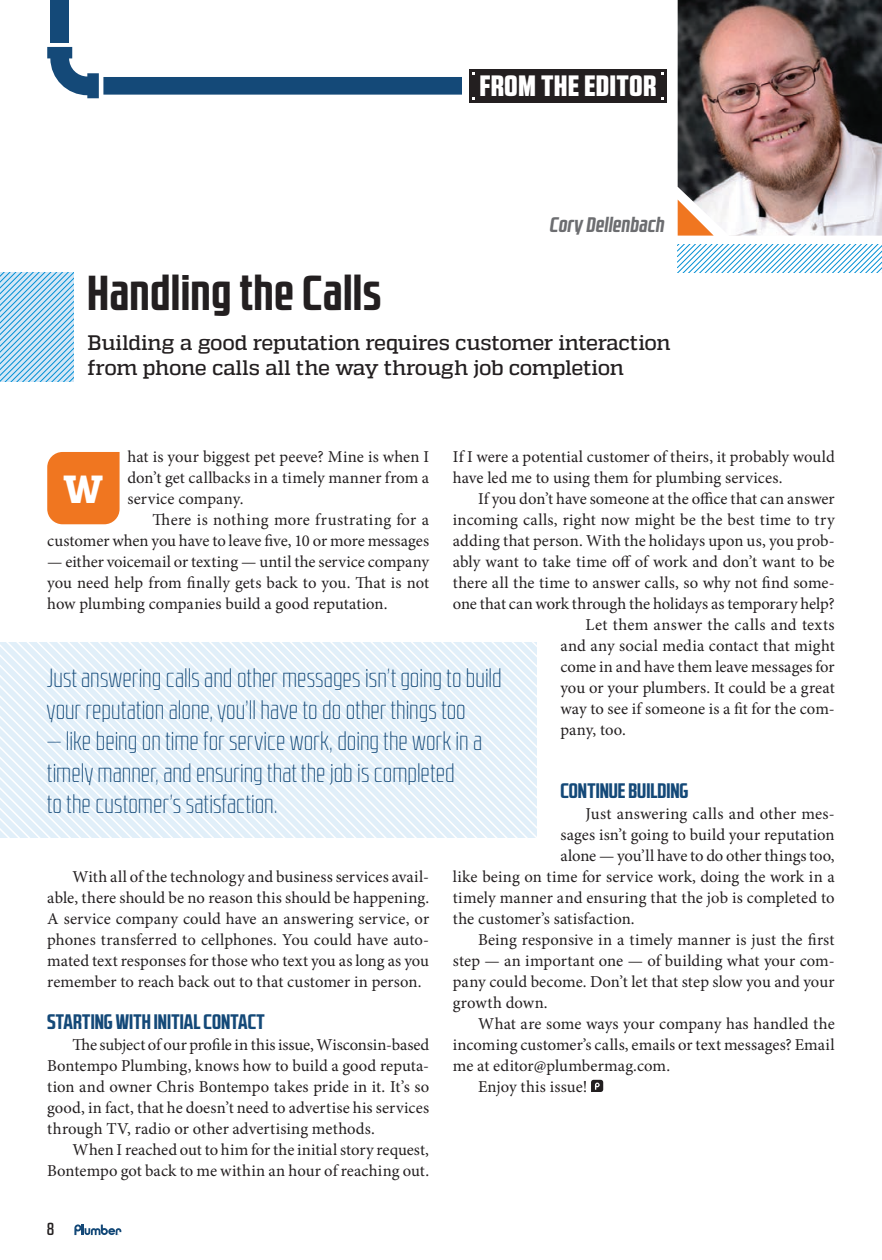
<style>
.page{position:relative;width:882px;height:1260px;background:#fff}
.page>*{position:absolute;margin:0;border:0;box-sizing:border-box;transform-origin:0 0}
.t1{font:700 49px "RB No 2.1 b";letter-spacing:.02em;color:#231f20}
.t2{font:800 39.2px "Quadon";color:#fff}
.t3{font:900 29.4px "RB No 2.1 b";letter-spacing:.03em;color:#fff}
.t4{font:300 26.25px/31.5px "RB No 2.1 b";color:#144978}
.t5{font:500 21px/25.2px "Quadon";letter-spacing:-.015em;color:#231f20}
.t6{font:700 21px "RB No 2.1 b";letter-spacing:.005em;color:#144978}
.t7{font:italic 700 21px "RB No 2.1 b";letter-spacing:.02em;color:#6c6d70}
.t8{font:500 17.5px "RB No 2.1 b";color:#231f20}
.t9{font:16.62px/21px "Minion Pro";letter-spacing:.005em;color:#231f20;text-align:justify}
</style>
<div class="page">
<svg style="left:74px;top:1224px;width:47px;height:12px"></svg>
<svg style="left:591px;top:1080px;width:12px;height:12px"></svg>
<div style="left:47px;top:452px;width:73px;height:72px;background:#f07620"></div>
<div style="left:51px;top:0;width:18px;height:43px;background:#144978"></div>
<svg style="left:47px;top:47px;width:414px;height:51px"></svg>
<img style="left:678px;top:0;width:204px;height:236px">
<div style="left:469px;top:70px;width:197px;height:33px;background:#231f20"></div>
<svg style="left:678px;top:200px;width:36px;height:36px"></svg>
<svg style="left:678px;top:244px;width:204px;height:28px"></svg>
<svg style="left:0;top:272px;width:74px;height:110px;background:#a0d1ed"></svg>
<svg style="left:0;top:643px;width:537px;height:195px"></svg>
<p class="t3" style="left:480px;top:68px;width:178px">FROM THE EDITOR</p>
<p class="t7" style="left:550px;top:213px;width:116px">Cory Dellenbach</p>
<p class="t1" style="left:87px;top:264px;width:295px">Handling the Calls</p>
<p class="t5" style="left:87px;top:330px;width:585px">Building a good reputation requires customer interaction from phone calls all the way through job completion</p>
<p class="t9" style="left:453px;top:446px;width:383px">If I were a potential customer of theirs, it probably would</p>
<p class="t9" style="left:453px;top:467px;width:331px">have led me to using them for plumbing services.</p>
<p class="t9" style="left:478px;top:488px;width:358px">If you don’t have someone at the office that can answer</p>
<p class="t9" style="left:453px;top:509px;width:383px">incoming calls, right now might be the best time to try</p>
<p class="t9" style="left:453px;top:530px;width:383px">adding that person. With the holidays upon us, you prob-</p>
<p class="t9" style="left:453px;top:551px;width:383px">ably want to take time off of work and don’t want to be</p>
<p class="t9" style="left:453px;top:572px;width:383px">there all the time to answer calls, so why not find some-</p>
<p class="t9" style="left:453px;top:593px;width:383px">one that can work through the holidays as temporary help?</p>
<p class="t9" style="left:586px;top:614px;width:251px">Let them answer the calls and texts</p>
<p class="t9" style="left:560px;top:635px;width:276px">and any social media contact that might</p>
<p class="t9" style="left:560px;top:656px;width:276px">come in and have them leave messages for</p>
<p class="t9" style="left:560px;top:677px;width:276px">you or your plumbers. It could be a great</p>
<p class="t9" style="left:560px;top:698px;width:276px">way to see if someone is a fit for the com-</p>
<p class="t9" style="left:560px;top:719px;width:67px">pany, too.</p>
<p class="t9" style="left:127px;top:446px;width:303px">hat is your biggest pet peeve? Mine is when I</p>
<p class="t9" style="left:127px;top:467px;width:303px">don’t get callbacks in a timely manner from a</p>
<p class="t9" style="left:127px;top:488px;width:118px">service company.</p>
<p class="t9" style="left:153px;top:509px;width:278px">There is nothing more frustrating for a</p>
<p class="t9" style="left:47px;top:530px;width:383px">customer when you have to leave five, 10 or more messages</p>
<p class="t9" style="left:47px;top:551px;width:384px">— either voicemail or texting — until the service company you need help from finally gets back to you. That is not how plumbing companies build a good reputation.</p>
<p class="t2" style="left:64px;top:466px;width:41px">W</p>
<p class="t4" style="left:47px;top:662px;width:456px">Just answering calls and other messages isn’t going to build your reputation alone, you’ll have to do other things too</p>
<p class="t4" style="left:47px;top:725px;width:437px">— like being on time for service work, doing the work in a timely manner, and ensuring that the job is completed<br>to the customer’s satisfaction.</p>
<p class="t6" style="left:560px;top:778px;width:130px">CONTINUE BUILDING</p>
<p class="t9" style="left:586px;top:803px;width:251px">Just answering calls and other mes-</p>
<p class="t9" style="left:560px;top:824px;width:276px">sages isn’t going to build your reputation</p>
<p class="t9" style="left:560px;top:845px;width:276px">alone — you’ll have to do other things too,</p>
<p class="t9" style="left:453px;top:866px;width:383px">like being on time for service work, doing the work in a</p>
<p class="t9" style="left:453px;top:887px;width:383px">timely manner and ensuring that the job is completed to</p>
<p class="t9" style="left:453px;top:908px;width:183px">the customer’s satisfaction.</p>
<p class="t9" style="left:478px;top:929px;width:358px">Being responsive in a timely manner is just the first</p>
<p class="t9" style="left:453px;top:950px;width:383px">step — an important one — of building what your com-</p>
<p class="t9" style="left:453px;top:971px;width:383px">pany could become. Don’t let that step slow you and your</p>
<p class="t9" style="left:453px;top:992px;width:96px">growth down.</p>
<p class="t9" style="left:478px;top:1013px;width:358px">What are some ways your company has handled the</p>
<p class="t9" style="left:453px;top:1034px;width:383px">incoming customer’s calls, emails or text messages? Email</p>
<p class="t9" style="left:453px;top:1055px;width:219px">me at editor@plumbermag.com.</p>
<p class="t9" style="left:478px;top:1076px;width:111px">Enjoy this issue!</p>
<p class="t9" style="left:47px;top:866px;width:383px;text-indent:25px">With all of the technology and business services avail&shy;able, there should be no reason this should be happening.<br>A service company could have an answering service, or phones transferred to cellphones. You could have auto&shy;mated text responses for those who text you as long as you remember to reach back out to that customer in person.</p>
<p class="t6" style="left:47px;top:1009px;width:219px">STARTING WITH INITIAL CONTACT</p>
<p class="t9" style="left:72px;top:1034px;width:358px">The subject of our profile in this issue, Wisconsin-based</p>
<p class="t9" style="left:47px;top:1055px;width:383px">Bontempo Plumbing, knows how to build a good reputa-</p>
<p class="t9" style="left:47px;top:1076px;width:383px">tion and owner Chris Bontempo takes pride in it. It’s so</p>
<p class="t9" style="left:47px;top:1097px;width:383px">good, in fact, that he doesn’t need to advertise his services</p>
<p class="t9" style="left:47px;top:1118px;width:329px">through TV, radio or other advertising methods.</p>
<p class="t9" style="left:72px;top:1139px;width:358px">When I reached out to him for the initial story request,</p>
<p class="t9" style="left:47px;top:1160px;width:383px">Bontempo got back to me within an hour of reaching out.</p>
<p class="t8" style="left:47px;top:1219px;width:8px">8</p>
</div>
